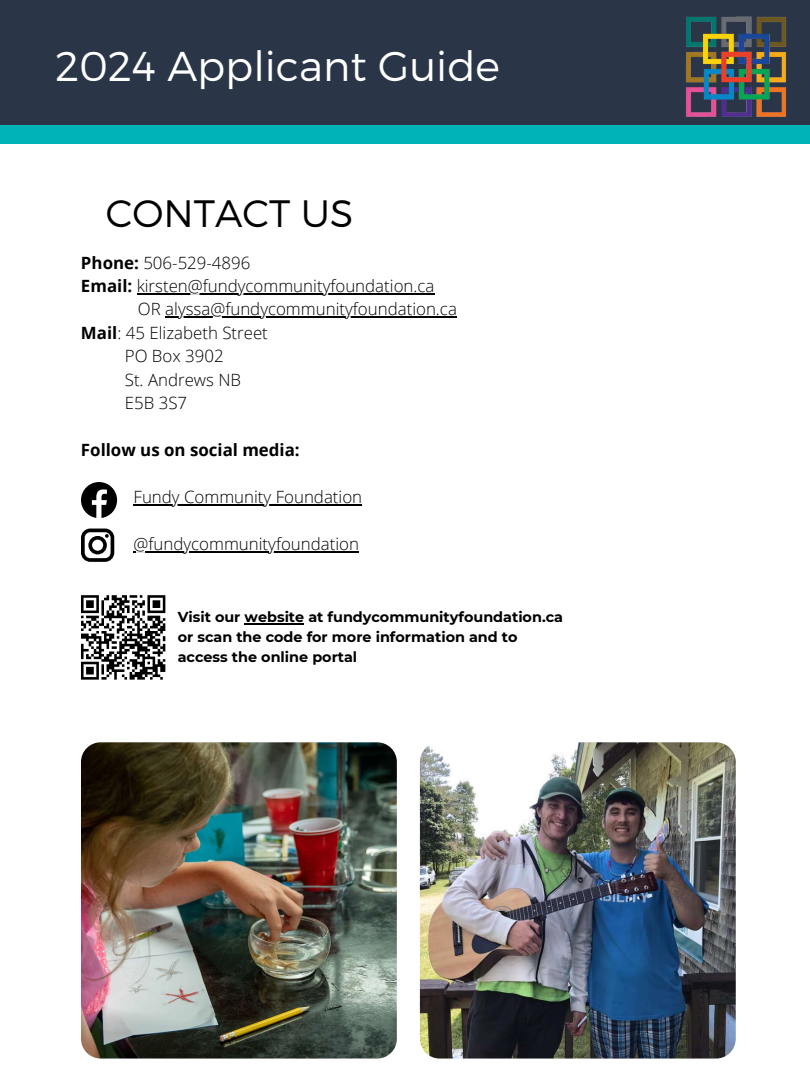
<style>
.page{position:relative;width:810px;height:1081px;background:#fff}
.page>*{position:absolute;margin:0;border:0;box-sizing:border-box;transform-origin:0 0}
.t1{font:300 41.56px "Montserrat";color:#fff}
.t2{font:300 38.12px "Montserrat";color:#000}
.t3{font:300 16.88px "Open Sans";color:#000}
.t4{font:700 16.88px "Open Sans";color:#000}
.t5{font:700 14.38px/20.1px "Montserrat";color:#000}
.s1{font-weight:700}
</style>
<div class="page">
<img style="left:81px;top:742px;width:316px;height:316px;border-radius:20px">
<img style="left:420px;top:742px;width:316px;height:316px;border-radius:20px">
<div style="left:0;top:0;width:810px;height:126px;background:#2a3648"></div>
<div style="left:0;top:126px;width:810px;height:17px;background:#00b3b9"></div>
<img style="left:685px;top:16px;width:101px;height:101px">
<hr style="left:685px;top:10px;width:1px;height:53px;background:#2a3648">
<hr style="left:682px;top:15px;width:53px;height:2px;background:#2a3648">
<hr style="left:137px;top:293px;width:297px;height:1px;background:#000">
<hr style="left:165px;top:316px;width:292px;height:1px;background:#000">
<hr style="left:134px;top:504px;width:228px;height:1px;background:#000">
<hr style="left:134px;top:550px;width:225px;height:2px;background:#000">
<svg style="left:81px;top:482px;width:36px;height:36px"></svg>
<svg style="left:81px;top:528px;width:33px;height:33px"></svg>
<svg style="left:81px;top:595px;width:84px;height:84px"></svg>
<hr style="left:245px;top:622px;width:59px;height:2px;background:#000">
<h1 class="t1" style="left:55px;top:39px;width:446px">2024 Applicant Guide</h1>
<h2 class="t2" style="left:106px;top:188px;width:249px">CONTACT US</h2>
<p class="t3" style="left:81px;top:250px;width:171px"><span class="s1">Phone:</span> 506-529-4896</p>
<p class="t3" style="left:81px;top:274px;width:355px"><span class="s1">Email:</span> kirsten@fundycommunityfoundation.ca</p>
<p class="t3" style="left:138px;top:297px;width:320px">OR alyssa@fundycommunityfoundation.ca</p>
<p class="t3" style="left:81px;top:321px;width:188px"><span class="s1">Mail</span>: 45 Elizabeth Street</p>
<p class="t3" style="left:125px;top:344px;width:100px">PO Box 3902</p>
<p class="t3" style="left:125px;top:367px;width:118px">St. Andrews NB</p>
<p class="t3" style="left:125px;top:391px;width:64px">E5B 3S7</p>
<p class="t4" style="left:81px;top:438px;width:220px">Follow us on social media:</p>
<p class="t3" style="left:134px;top:485px;width:230px">Fundy Community Foundation</p>
<p class="t3" style="left:134px;top:531px;width:227px">@fundycommunityfoundation</p>
<p class="t5" style="left:178px;top:606px;width:387px">Visit our website at fundycommunityfoundation.ca or scan the code for more information and to access the online portal</p>
</div>
